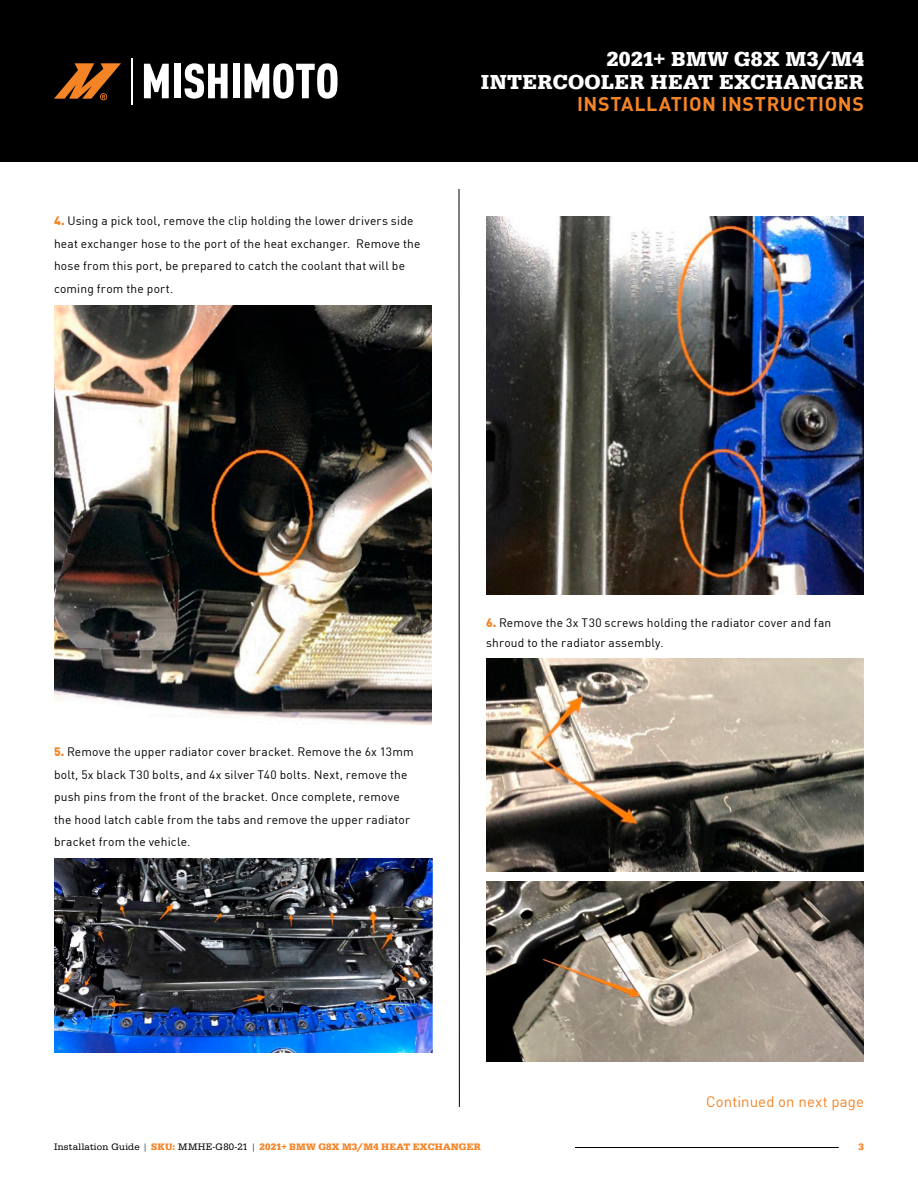
<style>
.page{position:relative;width:918px;height:1188px;background:#fff}
.page>*{position:absolute;margin:0;border:0;box-sizing:border-box;transform-origin:0 0}
.t1{font:700 21px/23.1px "Egyptienne URW";letter-spacing:.015em;color:#fff;text-align:right}
.t2{font:700 19.5px "DINOT";letter-spacing:.03em;color:#f48426}
.t3{font:15px "DINOT";letter-spacing:.005em;color:#f48426}
.t4{font:12px/22.5px "DINOT";letter-spacing:.015em;color:#000}
.t5{font:700 9.75px "Egyptienne URW";letter-spacing:.02em;color:#f48426}
.s1{font-weight:900;color:#f48426}
.s2{font-weight:400;color:#000}
</style>
<div class="page">
<div style="left:0;top:0;width:918px;height:162px;background:#000"></div>
<hr style="left:575px;top:1147px;width:264px;height:1px;background:#000">
<hr style="left:459px;top:189px;width:1px;height:918px;background:#000">
<svg style="left:144px;top:64px;width:25px;height:34px"></svg>
<div style="left:174px;top:64px;width:7px;height:34px;background:#fff"></div>
<svg style="left:185px;top:63px;width:43px;height:36px"></svg>
<div style="left:233px;top:64px;width:6px;height:34px;background:#fff"></div>
<svg style="left:244px;top:63px;width:94px;height:36px"></svg>
<hr style="left:131px;top:58px;width:2px;height:46px;background:#fff">
<svg style="left:54px;top:63px;width:67px;height:37px"></svg>
<img style="left:54px;top:305px;width:378px;height:420px">
<img style="left:54px;top:858px;width:378px;height:194px">
<img style="left:486px;top:659px;width:378px;height:212px">
<img style="left:486px;top:881px;width:378px;height:181px">
<img style="left:486px;top:216px;width:378px;height:378px">
<p class="t4" style="left:54px;top:209px;width:368px"><span class="s1">4.</span> Using a pick tool, remove the clip holding the lower drivers side heat exchanger hose to the port of the heat exchanger. Remove the hose from this port, be prepared to catch the coolant that will be coming from the port.</p>
<h1 class="t1" style="left:481px;top:48px;width:385px">2021+ BMW G8X M3/M4<br>INTERCOOLER HEAT EXCHANGER</h1>
<h2 class="t2" style="left:577px;top:88px;width:288px">INSTALLATION INSTRUCTIONS</h2>
<p class="t4" style="left:54px;top:740px;width:361px"><span class="s1">5.</span> Remove the upper radiator cover bracket. Remove the 6x 13mm bolt, 5x black T30 bolts, and 4x silver T40 bolts. Next, remove the push pins from the front of the bracket. Once complete, remove the hood latch cable from the tabs and remove the upper radiator bracket from the vehicle.</p>
<p class="t4" style="left:486px;top:612px;width:347px;line-height:19.5px"><span class="s1">6.</span> Remove the 3x T30 screws holding the radiator cover and fan shroud to the radiator assembly.</p>
<p class="t3" style="left:706px;top:1090px;width:159px">Continued on next page</p>
<p class="t5" style="left:54px;top:1141px;width:428px"><span class="s2">Installation Guide |</span> SKU: <span class="s2">MMHE-G80-21 |</span> 2021+ BMW G8X M3/M4 HEAT EXCHANGER</p>
<p class="t5" style="left:859px;top:1141px;width:7px">3</p>
</div>
